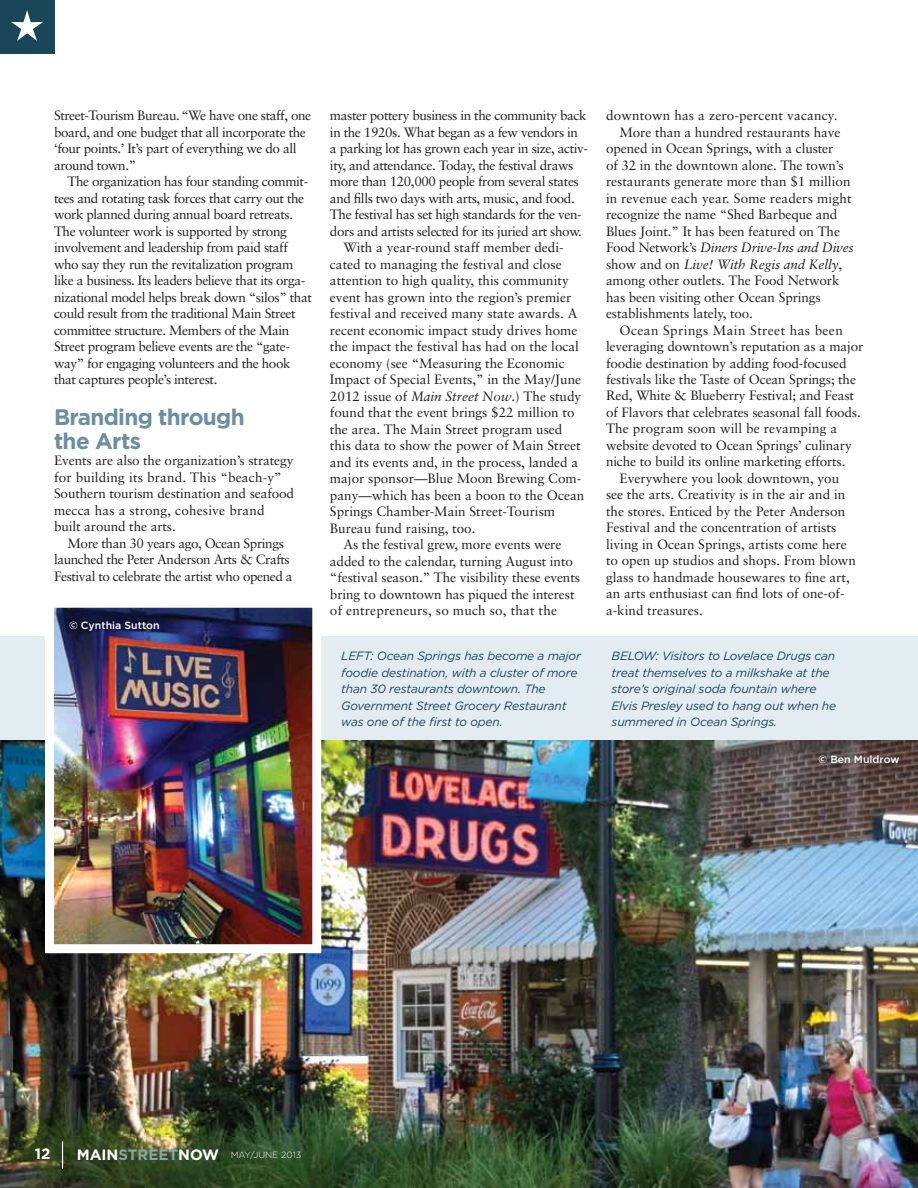
<style>
.page{position:relative;width:918px;height:1188px;background:#fff}
.page>*{position:absolute;margin:0;border:0;box-sizing:border-box;transform-origin:0 0}
.t1{font:700 22.5px/24px "Gotham";letter-spacing:-.03em;color:#6c8ea4}
.t2{font:700 15px "Gotham";color:#fff}
.t3{font:700 15px "Gotham";color:#88a5a3}
.t4{font:13.5px/16.5px "Sabon";letter-spacing:-.005em;color:#231f20}
.t5{font:13.5px/16.5px "Sabon";letter-spacing:-.03em;color:#231f20}
.t6{font:13.5px "Sabon";letter-spacing:.015em;color:#231f20}
.t7{font:italic 13.5px "Sabon";letter-spacing:-.02em;color:#231f20}
.t8{font:13.5px "Sabon";letter-spacing:.03em;color:#231f20}
.t9{font:italic 12px/16.5px "Gotham";letter-spacing:-.015em;color:#1a465a}
.t10{font:500 10.5px "Gotham";color:#fff}
.t11{font:300 9px "Gotham HTF";color:#fff}
.s1{font-style:italic}
.s2{font-style:normal}
.s3{font-family:"Gotham";font-weight:700;font-size:15px}
</style>
<div class="page">
<div style="left:0;top:636px;width:918px;height:106px;background:#e2ecf1"></div>
<img style="left:0;top:741px;width:918px;height:447px">
<svg style="left:62px;top:1141px;width:1px;height:28px"></svg>
<div style="left:0;top:0;width:54px;height:54px;background:#1a465a"></div>
<svg style="left:11px;top:10px;width:32px;height:31px"></svg>
<img style="left:55px;top:609px;width:256px;height:334px">
<div style="left:45px;top:599px;width:276px;height:354px;border:9px solid #fff"></div>
<p class="t5" style="left:54px;top:107px;width:259px">Street-Tourism Bureau. “We have one staff, one board, and one budget that all incorporate the ‘four points.’ It’s part of everything we do all around town.”</p>
<p class="t5" style="left:54px;top:173px;width:259px;text-indent:14px">The organization has four standing commit&shy;tees and rotating task forces that carry out the work planned during annual board retreats.<br>The volunteer work is supported by strong involvement and leadership from paid staff who say they run the revitalization program like a business. Its leaders believe that its orga&shy;nizational model helps break down “silos” that could result from the traditional Main Street committee structure. Members of the Main Street program believe events are the “gate&shy;way” for engaging volunteers and the hook that captures people’s interest.</p>
<h1 class="t1" style="left:54px;top:404px;width:192px">Branding through the Arts</h1>
<p class="t4" style="left:54px;top:452px;width:242px">Events are also the organization’s strategy for building its brand. This “beach-y” Southern tourism destination and seafood mecca has a strong, cohesive brand built around the arts.</p>
<p class="t5" style="left:54px;top:535px;width:240px;text-align:center">More than 30 years ago, Ocean Springs launched the Peter Anderson Arts &amp; Crafts<br>Festival to celebrate the artist who opened a</p>
<p class="t10" style="left:69px;top:620px;width:92px">© Cynthia Sutton</p>
<p class="t5" style="left:330px;top:107px;width:258px">master pottery business in the community back</p>
<p class="t5" style="left:330px;top:124px;width:250px">in the 1920s. What began as a few vendors in</p>
<p class="t5" style="left:330px;top:140px;width:259px">a parking lot has grown each year in size, activ-</p>
<p class="t5" style="left:330px;top:157px;width:245px">ity, and attendance. Today, the festival draws</p>
<p class="t5" style="left:330px;top:173px;width:250px">more than 120,000 people from several states</p>
<p class="t5" style="left:330px;top:190px;width:246px">and fills two days with arts, music, and food.</p>
<p class="t5" style="left:330px;top:206px;width:253px">The festival has set high standards for the ven-</p>
<p class="t5" style="left:330px;top:223px;width:253px">dors and artists selected for its juried art show.</p>
<p class="t4" style="left:343px;top:239px;width:222px">With a year-round staff member dedi-</p>
<p class="t4" style="left:330px;top:256px;width:233px">cated to managing the festival and close</p>
<p class="t4" style="left:330px;top:272px;width:240px">attention to high quality, this community</p>
<p class="t4" style="left:330px;top:289px;width:243px">event has grown into the region’s premier</p>
<p class="t4" style="left:330px;top:305px;width:249px">festival and received many state awards. A</p>
<p class="t4" style="left:330px;top:322px;width:249px">recent economic impact study drives home</p>
<p class="t4" style="left:330px;top:338px;width:251px">the impact the festival has had on the local</p>
<p class="t4" style="left:330px;top:355px;width:236px">economy (see “Measuring the Economic</p>
<p class="t4" style="left:330px;top:371px;width:253px">Impact of Special Events,” in the May/June</p>
<p class="t4" style="left:330px;top:388px;width:253px">2012 issue of <span class="s1">Main Street Now</span>.) The study</p>
<p class="t4" style="left:330px;top:404px;width:246px">found that the event brings $22 million to</p>
<p class="t4" style="left:330px;top:421px;width:234px">the area. The Main Street program used</p>
<p class="t4" style="left:330px;top:437px;width:252px">this data to show the power of Main Street</p>
<p class="t4" style="left:330px;top:453px;width:250px">and its events and, in the process, landed a</p>
<p class="t4" style="left:330px;top:470px;width:253px">major sponsor—Blue Moon Brewing Com-</p>
<p class="t4" style="left:330px;top:486px;width:256px">pany—which has been a boon to the Ocean</p>
<p class="t4" style="left:330px;top:503px;width:227px">Springs Chamber-Main Street-Tourism</p>
<p class="t4" style="left:330px;top:519px;width:147px">Bureau fund raising, too.</p>
<p class="t4" style="left:343px;top:536px;width:219px">As the festival grew, more events were</p>
<p class="t4" style="left:330px;top:552px;width:244px">added to the calendar, turning August into</p>
<p class="t4" style="left:330px;top:569px;width:252px">“festival season.” The visibility these events</p>
<p class="t4" style="left:330px;top:585px;width:246px">bring to downtown has piqued the interest</p>
<p class="t6" style="left:330px;top:602px;width:229px">of entrepreneurs, so much so, that the</p>
<p class="t6" style="left:606px;top:107px;width:233px">downtown has a zero-percent vacancy.</p>
<p class="t4" style="left:620px;top:123px;width:222px">More than a hundred restaurants have</p>
<p class="t4" style="left:606px;top:140px;width:229px">opened in Ocean Springs, with a cluster</p>
<p class="t4" style="left:606px;top:156px;width:239px">of 32 in the downtown alone. The town’s</p>
<p class="t4" style="left:606px;top:173px;width:246px">restaurants generate more than $1 million</p>
<p class="t6" style="left:606px;top:190px;width:247px">in revenue each year. Some readers might</p>
<p class="t4" style="left:606px;top:206px;width:233px">recognize the name “Shed Barbeque and</p>
<p class="t4" style="left:606px;top:222px;width:235px">Blues Joint.” It has been featured on The</p>
<p class="t7" style="left:606px;top:240px;width:249px"><span class="s2">Food Network’s</span> Diners Drive-Ins and Dives</p>
<p class="t7" style="left:606px;top:256px;width:238px"><span class="s2">show and on</span> Live! With Regis and Kelly<span class="s2">,</span></p>
<p class="t4" style="left:606px;top:272px;width:235px">among other outlets. The Food Network</p>
<p class="t4" style="left:606px;top:288px;width:216px">has been visiting other Ocean Springs</p>
<p class="t4" style="left:606px;top:305px;width:149px">establishments lately, too.</p>
<p class="t8" style="left:620px;top:322px;width:225px">Ocean Springs Main Street has been</p>
<p class="t4" style="left:606px;top:338px;width:259px">leveraging downtown’s reputation as a major</p>
<p class="t4" style="left:606px;top:354px;width:242px">foodie destination by adding food-focused</p>
<p class="t4" style="left:606px;top:371px;width:252px">festivals like the Taste of Ocean Springs; the</p>
<p class="t4" style="left:606px;top:387px;width:250px">Red, White &amp; Blueberry Festival; and Feast</p>
<p class="t4" style="left:606px;top:404px;width:256px">of Flavors that celebrates seasonal fall foods.</p>
<p class="t4" style="left:606px;top:420px;width:233px">The program soon will be revamping a</p>
<p class="t4" style="left:606px;top:437px;width:247px">website devoted to Ocean Springs’ culinary</p>
<p class="t4" style="left:606px;top:453px;width:241px">niche to build its online marketing efforts.</p>
<p class="t4" style="left:620px;top:470px;width:221px">Everywhere you look downtown, you</p>
<p class="t4" style="left:606px;top:486px;width:241px">see the arts. Creativity is in the air and in</p>
<p class="t4" style="left:606px;top:503px;width:241px">the stores. Enticed by the Peter Anderson</p>
<p class="t4" style="left:606px;top:519px;width:232px">Festival and the concentration of artists</p>
<p class="t4" style="left:606px;top:536px;width:242px">living in Ocean Springs, artists come here</p>
<p class="t4" style="left:606px;top:552px;width:251px">to open up studios and shops. From blown</p>
<p class="t4" style="left:606px;top:569px;width:245px">glass to handmade housewares to fine art,</p>
<p class="t4" style="left:606px;top:585px;width:240px">an arts enthusiast can find lots of one-of-</p>
<p class="t4" style="left:606px;top:602px;width:98px">a-kind treasures.</p>
<p class="t9" style="left:341px;top:648px;width:241px">LEFT: Ocean Springs has become a major foodie destination, with a cluster of more than 30 restaurants downtown. The Government Street Grocery Restaurant was one of the first to open.</p>
<p class="t9" style="left:612px;top:648px;width:19px">Below</p>
<p class="t9" style="left:612px;top:648px;width:226px;text-indent:44px">: Visitors to Lovelace Drugs can treat themselves to a milkshake at the store’s original soda fountain where Elvis Presley used to hang out when he summered in Ocean Springs.</p>
<p class="t10" style="left:819px;top:753px;width:82px">© Ben Muldrow</p>
<p class="t2" style="left:35px;top:1145px;width:17px">12</p>
<p class="t2" style="left:77px;top:1146px;width:24px">Main</p>
<p class="t3" style="left:118px;top:1146px;width:21px">Street</p>
<p class="t11" style="left:178px;top:1150px;width:88px"><span class="s3">NOW</span> MAY/JUNE</p>
<p class="t11" style="left:281px;top:1150px;width:22px">2013</p>
</div>
